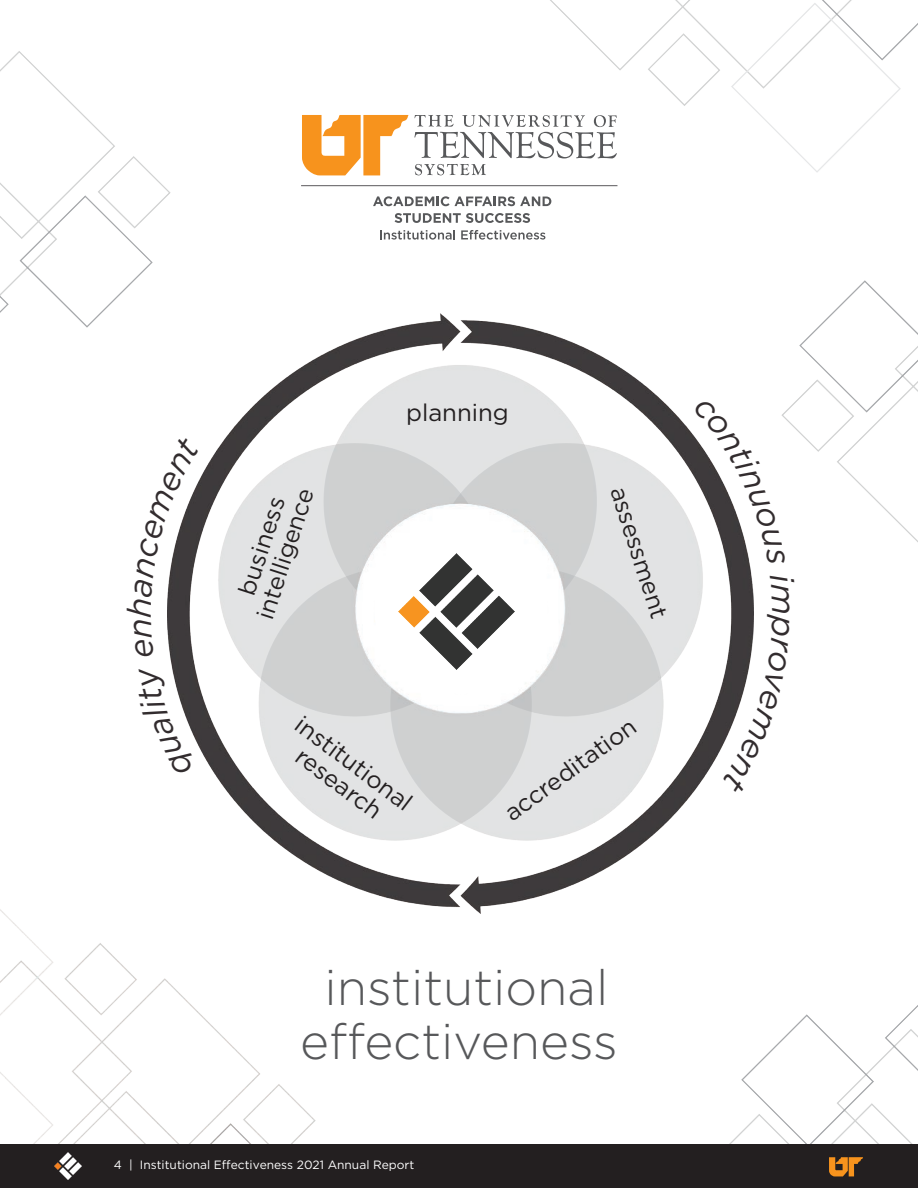
<style>
.page{position:relative;width:918px;height:1188px;background:#fff}
.page>*{position:absolute;margin:0;border:0;box-sizing:border-box;transform-origin:0 0}
.t1{font:300 49.5px/54px "Gotham";color:#57585a;text-align:center}
.t2{font:24px/24.8px "Gotham";color:#231f20;text-align:center}
.t3{font:12px "Gotham";color:#fff}
</style>
<div class="page">
<div style="left:0;top:1144px;width:918px;height:44px;background:#231f20"></div>
<img style="left:55px;top:1153px;width:27px;height:27px">
<svg style="left:829px;top:1157px;width:34px;height:19px"></svg>
<img style="left:0;top:909px;width:315px;height:235px">
<img style="left:729px;top:1005px;width:189px;height:139px">
<img style="left:0;top:51px;width:170px;height:277px">
<img style="left:483px;top:0;width:434px;height:172px">
<img style="left:786px;top:280px;width:132px;height:262px">
<img style="left:167px;top:313px;width:585px;height:601px">
<svg style="left:373px;top:196px;width:178px;height:10px"></svg>
<svg style="left:395px;top:213px;width:135px;height:10px"></svg>
<svg style="left:380px;top:230px;width:75px;height:10px"></svg>
<svg style="left:461px;top:230px;width:84px;height:10px"></svg>
<svg style="left:302px;top:115px;width:107px;height:60px"></svg>
<svg style="left:415px;top:164px;width:71px;height:11px"></svg>
<svg style="left:415px;top:115px;width:202px;height:43px"></svg>
<hr style="left:301px;top:185px;width:316px;height:1px;background:#5b595c">
<div style="left:374px;top:523px;width:174px;height:171px;background:#fff;border-radius:50%"></div>
<img style="left:399px;top:554px;width:116px;height:116px">
<svg style="left:693px;top:397px;width:93px;height:168px"></svg>
<svg style="left:721px;top:574px;width:33px;height:220px"></svg>
<svg style="left:167px;top:665px;width:30px;height:111px"></svg>
<svg style="left:167px;top:435px;width:34px;height:222px"></svg>
<p class="t2" style="left:228px;top:607px;width:138px;rotate:-72deg">business intelligence</p>
<p class="t2" style="left:406px;top:399px;width:104px">planning</p>
<p class="t2" style="left:630px;top:483px;width:138px;rotate:72deg">assessment</p>
<p class="t2" style="left:306px;top:711px;width:141px;rotate:37deg">institutional research</p>
<p class="t2" style="left:499px;top:805px;width:158px;rotate:-36deg">accreditation</p>
<h1 class="t1" style="left:300px;top:959px;width:319px">institutional effectiveness</h1>
<p class="t3" style="left:114px;top:1157px;width:302px">4 | Institutional Effectiveness 2021 Annual Report</p>
</div>
